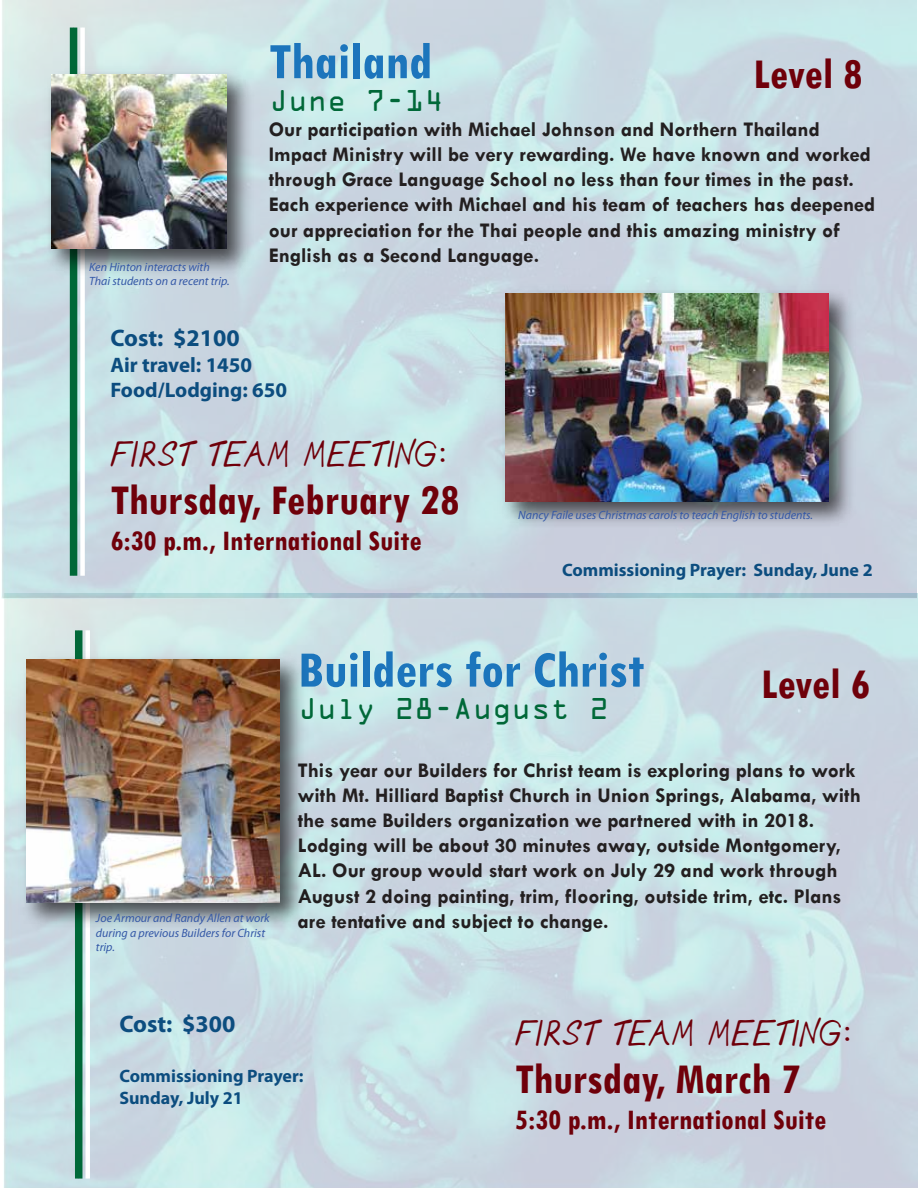
<style>
.page{position:relative;width:918px;height:1188px;background:#fff}
.page>*{position:absolute;margin:0;border:0;box-sizing:border-box;transform-origin:0 0}
.t1{font:700 condensed 54px "Tw Cen";color:#1c75bc}
.t2{font:700 condensed 45px "Tw Cen";color:#6f000a}
.t3{font:700 condensed 30px "Tw Cen";color:#6f000a}
.t4{font:30px "phitradesign INK";color:#6f000a}
.t5{font:27px "OCRA Std";color:#006838}
.t6{font:700 24px "Myriad Pro";color:#0c4d7f}
.t7{font:700 21px/25.2px "Tw Cen";color:#231f20}
.t8{font:700 21px/25.2px "Myriad Pro";color:#0c4d7f}
.t9{font:700 18px/21.6px "Myriad Pro";color:#0c4d7f}
.t10{font:italic 12px/14.4px "Myriad Pro";color:#3458a7}
</style>
<div class="page">
<img style="left:4px;top:598px;width:914px;height:590px">
<img style="left:1px;top:1px;width:916px;height:597px">
<div style="left:80px;top:28px;width:5px;height:548px;background:#fff"></div>
<div style="left:70px;top:28px;width:7px;height:548px;background:#006838"></div>
<div style="left:85px;top:630px;width:5px;height:549px;background:#fff"></div>
<div style="left:75px;top:630px;width:7px;height:549px;background:#006838"></div>
<img style="left:841px;top:591px;width:77px;height:252px">
<img style="left:494px;top:281px;width:368px;height:253px">
<img style="left:506px;top:293px;width:322px;height:208px">
<img style="left:39px;top:63px;width:221px;height:219px">
<img style="left:52px;top:74px;width:174px;height:175px">
<img style="left:14px;top:647px;width:298px;height:289px">
<img style="left:27px;top:660px;width:252px;height:243px">
<p class="t10" style="left:89px;top:259px;width:142px">Ken Hinton interacts with<br>Thai students on a recent trip.</p>
<h1 class="t1" style="left:269px;top:29px;width:165px">Thailand</h1>
<p class="t5" style="left:269px;top:88px;width:176px">June 7-14</p>
<p class="t7" style="left:269px;top:116px;width:608px">Our participation with Michael Johnson and Northern Thailand Impact Ministry will be very rewarding. We have known and worked through Grace Language School no less than four times in the past.<br>Each experience with Michael and his team of teachers has deepened our appreciation for the Thai people and this amazing ministry of English as a Second Language.</p>
<h2 class="t2" style="left:753px;top:47px;width:111px">Level 8</h2>
<p class="t6" style="left:110px;top:323px;width:131px">Cost: $2100</p>
<p class="t8" style="left:110px;top:351px;width:178px">Air travel: 1450<br>Food/Lodging: 650</p>
<h3 class="t4" style="left:110px;top:433px;width:338px">FIRST TEAM MEETING:</h3>
<h2 class="t2" style="left:110px;top:473px;width:351px">Thursday, February 28</h2>
<h3 class="t3" style="left:110px;top:522px;width:313px">6:30 p.m., International Suite</h3>
<p class="t10" style="left:518px;top:508px;width:296px">Nancy Faile uses Christmas carols to teach English to students.</p>
<p class="t9" style="left:562px;top:559px;width:312px">Commissioning Prayer: Sunday, June 2</p>
<p class="t10" style="left:96px;top:911px;width:175px">Joe Armour and Randy Allen at work during a previous Builders for Christ trip.</p>
<h1 class="t1" style="left:298px;top:637px;width:348px">Builders for Christ</h1>
<p class="t5" style="left:298px;top:697px;width:313px">July 28-August 2</p>
<p class="t7" style="left:298px;top:757px;width:565px">This year our Builders for Christ team is exploring plans to work with Mt. Hilliard Baptist Church in Union Springs, Alabama, with the same Builders organization we partnered with in 2018.<br>Lodging will be about 30 minutes away, outside Montgomery, AL. Our group would start work on July 29 and work through August 2 doing painting, trim, flooring, outside trim, etc. Plans are tentative and subject to change.</p>
<h2 class="t2" style="left:761px;top:656px;width:111px">Level 6</h2>
<p class="t6" style="left:119px;top:1008px;width:118px">Cost: $300</p>
<p class="t9" style="left:119px;top:1065px;width:186px">Commissioning Prayer:<br>Sunday, July 21</p>
<h3 class="t4" style="left:515px;top:1011px;width:338px">FIRST TEAM MEETING:</h3>
<h2 class="t2" style="left:515px;top:1051px;width:287px">Thursday, March 7</h2>
<h3 class="t3" style="left:515px;top:1101px;width:313px">5:30 p.m., International Suite</h3>
</div>
